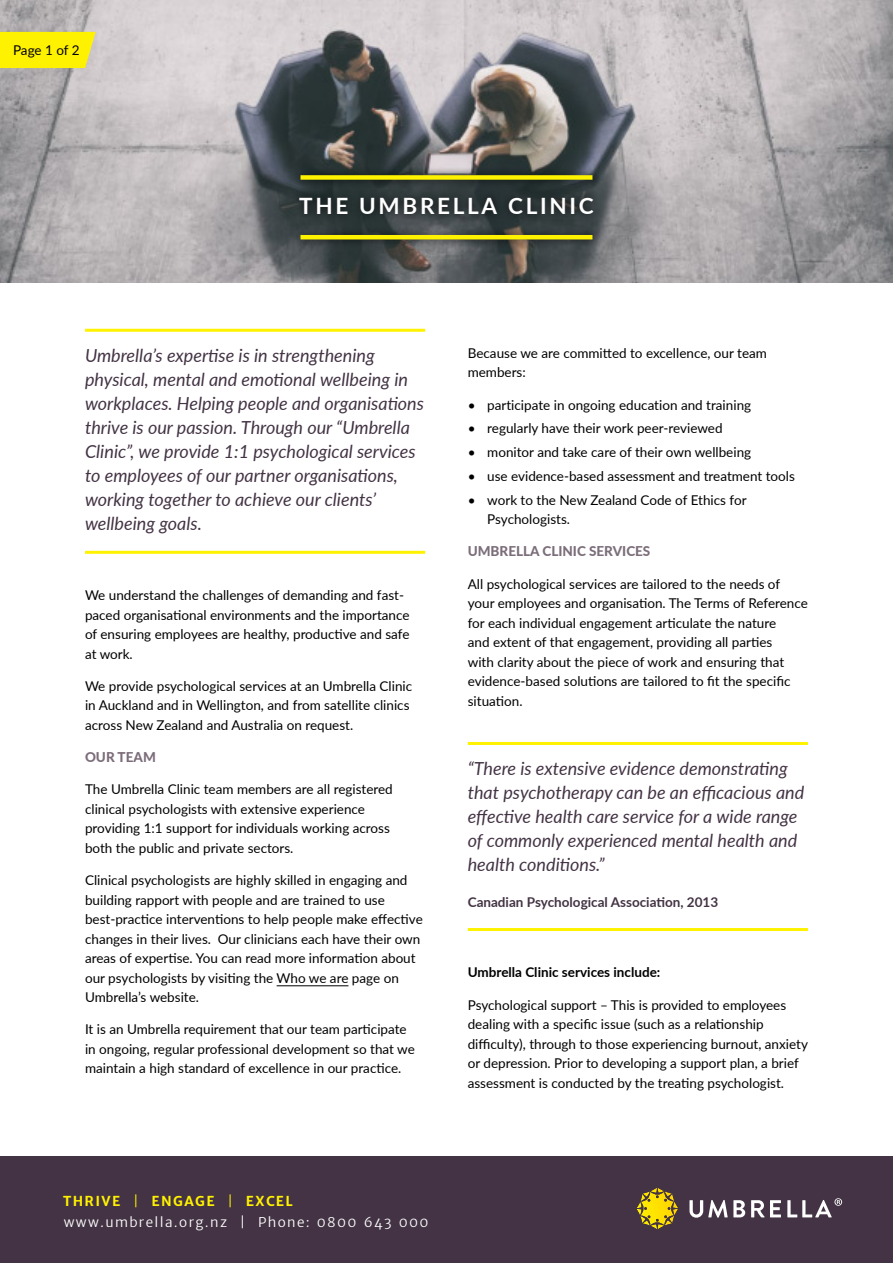
<style>
.page{position:relative;width:893px;height:1263px;background:#fff}
.page>*{position:absolute;margin:0;border:0;box-sizing:border-box;transform-origin:0 0}
.t1{font:700 22.5px "Lato";letter-spacing:.12em;color:#fff}
.t2{font:italic 18px/24px "Lato";color:#433344}
.t3{font:13.5px/19.5px "Lato";color:#000}
.t4{font:300 13.5px/21.9px "Merriweather Sans";letter-spacing:.1em;color:#fff}
.t5{font:700 13.5px "Lato";color:#433344}
.t6{font:700 13.5px "Lato";color:#000}
.t7{font:800 13.5px "Lato";color:#7b6d79}
.s1{font-weight:700;color:#fff200}
.s2{color:#fff200}
</style>
<div class="page">
<img style="left:0;top:0;width:893px;height:283px">
<hr style="left:85px;top:329px;width:340px;height:3px;background:#fff200">
<hr style="left:85px;top:551px;width:340px;height:3px;background:#fff200">
<hr style="left:277px;top:985px;width:71px;height:1px;background:#000">
<hr style="left:468px;top:742px;width:340px;height:3px;background:#fff200">
<hr style="left:468px;top:928px;width:340px;height:3px;background:#fff200">
<div style="left:292px;top:167px;width:309px;height:81px;background:#000;opacity:.75"></div>
<div style="left:300px;top:175px;width:292px;height:5px;background:#fff200"></div>
<hr style="left:300px;top:235px;width:292px;height:4px;background:#fff200">
<div style="left:0;top:32px;width:96px;height:36px;background:#fff200"></div>
<div style="left:0;top:1157px;width:893px;height:106px;background:#433344"></div>
<svg style="left:637px;top:1188px;width:41px;height:41px"></svg>
<svg style="left:689px;top:1200px;width:56px;height:18px"></svg>
<svg style="left:751px;top:1200px;width:30px;height:17px"></svg>
<svg style="left:787px;top:1198px;width:55px;height:19px"></svg>
<p class="t3" style="left:13px;top:40px;width:68px">Page 1 of 2</p>
<h1 class="t1" style="left:299px;top:193px;width:296px">THE UMBRELLA CLINIC</h1>
<p class="t2" style="left:85px;top:342px;width:340px">Umbrella’s expertise is in strengthening physical, mental and emotional wellbeing in workplaces. Helping people and organisations thrive is our passion. Through our “Umbrella Clinic”, we provide 1:1 psychological services to employees of our partner organisations, working together to achieve our clients’ wellbeing goals.</p>
<p class="t3" style="left:85px;top:587px;width:326px">We understand the challenges of demanding and fast&shy;paced organisational environments and the importance of ensuring employees are healthy, productive and safe at work.</p>
<p class="t3" style="left:85px;top:676px;width:329px">We provide psychological services at an Umbrella Clinic in Auckland and in Wellington, and from satellite clinics across New Zealand and Australia on request.</p>
<p class="t7" style="left:85px;top:749px;width:72px">OUR TEAM</p>
<p class="t3" style="left:85px;top:779px;width:309px">The Umbrella Clinic team members are all registered clinical psychologists with extensive experience providing 1:1 support for individuals working across both the public and private sectors.</p>
<p class="t3" style="left:85px;top:870px;width:339px">Clinical psychologists are highly skilled in engaging and building rapport with people and are trained to use best-practice interventions to help people make effective changes in their lives. Our clinicians each have their own areas of expertise. You can read more information about our psychologists by visiting the Who we are page on Umbrella’s website.</p>
<p class="t3" style="left:85px;top:1019px;width:331px">It is an Umbrella requirement that our team participate in ongoing, regular professional development so that we maintain a high standard of excellence in our practice.</p>
<p class="t3" style="left:468px;top:343px;width:301px">Because we are committed to excellence, our team members:</p>
<p class="t3" style="left:468px;top:396px;width:285px">• participate in ongoing education and training</p>
<p class="t3" style="left:468px;top:418px;width:256px">• regularly have their work peer-reviewed</p>
<p class="t3" style="left:468px;top:442px;width:285px">• monitor and take care of their own wellbeing</p>
<p class="t3" style="left:468px;top:466px;width:329px">• use evidence-based assessment and treatment tools</p>
<p class="t3" style="left:487px;top:489px;width:261px;text-indent:-19px">• work to the New Zealand Code of Ethics for<br>Psychologists.</p>
<p class="t7" style="left:468px;top:544px;width:184px">UMBRELLA CLINIC SERVICES</p>
<p class="t3" style="left:468px;top:573px;width:342px">All psychological services are tailored to the needs of your employees and organisation. The Terms of Reference for each individual engagement articulate the nature<br>and extent of that engagement, providing all parties<br>with clarity about the piece of work and ensuring that evidence-based solutions are tailored to fit the specific situation.</p>
<h2 class="t2" style="left:468px;top:755px;width:338px">“There is extensive evidence demonstrating that psychotherapy can be an efficacious and effective health care service for a wide range of commonly experienced mental health and health conditions.”</h2>
<p class="t5" style="left:468px;top:892px;width:252px">Canadian Psychological Association, 2013</p>
<p class="t6" style="left:468px;top:965px;width:194px">Umbrella Clinic services include:</p>
<p class="t3" style="left:468px;top:994px;width:342px">Psychological support – This is provided to employees dealing with a specific issue (such as a relationship difficulty), through to those experiencing burnout, anxiety or depression. Prior to developing a support plan, a brief assessment is conducted by the treating psychologist.</p>
<p class="t4" style="left:63px;top:1190px;width:367px"><span class="s1">THRIVE</span> <span class="s2">|</span> <span class="s1">ENGAGE</span> <span class="s2">|</span> <span class="s1">EXCEL </span>www.umbrella.org.nz | Phone: 0800 643 000</p>
</div>
